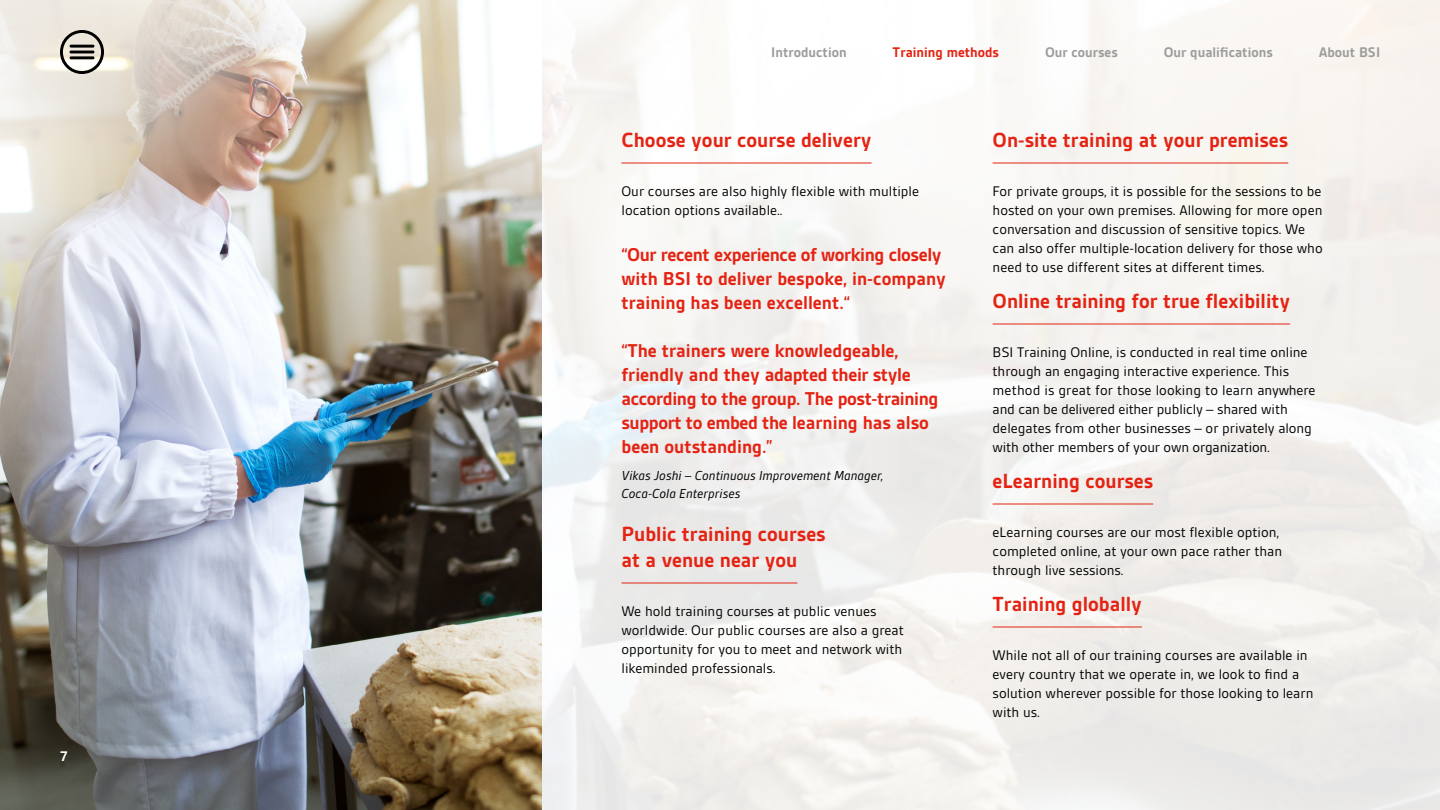
<style>
.page{position:relative;width:1440px;height:810px;background:#fff}
.page>*{position:absolute;margin:0;border:0;box-sizing:border-box;transform-origin:0 0}
.t1{font:700 22px/26px "BSI Gesta";color:#e42313}
.t2{font:700 20px/24px "BSI Gesta";color:#e42313}
.t3{font:15px/19px "BSI Gesta";color:#000}
.t4{font:700 15px "BSI Gesta";color:#9d9d9c}
.t5{font:700 15px "BSI Gesta";color:#e42313}
.t6{font:700 15px "BSI Gesta";color:#fff}
.t7{font:italic 14px/19px "BSI Gesta";color:#000}
</style>
<div class="page">
<img style="left:541px;top:0;width:899px;height:810px">
<img style="left:0;top:548px;width:541px;height:262px">
<img style="left:0;top:0;width:541px;height:548px">
<img style="left:0;top:0;width:397px;height:386px">
<svg style="left:60px;top:30px;width:44px;height:44px"></svg>
<hr style="left:621px;top:162px;width:251px;height:2px;background:#e42313">
<hr style="left:621px;top:582px;width:176px;height:2px;background:#e42313">
<hr style="left:993px;top:162px;width:295px;height:2px;background:#e42313">
<hr style="left:993px;top:324px;width:297px;height:1px;background:#e42313">
<hr style="left:993px;top:504px;width:160px;height:1px;background:#e42313">
<hr style="left:993px;top:626px;width:149px;height:2px;background:#e42313">
<p class="t6" style="left:60px;top:749px;width:9px">7</p>
<p class="t4" style="left:771px;top:45px;width:77px">Introduction</p>
<p class="t4" style="left:1045px;top:45px;width:74px">Our courses</p>
<p class="t4" style="left:1164px;top:45px;width:111px">Our qualifications</p>
<p class="t4" style="left:1319px;top:45px;width:63px">About BSI</p>
<p class="t5" style="left:893px;top:45px;width:108px">Training methods</p>
<h1 class="t1" style="left:621px;top:126px;width:252px">Choose your course delivery</h1>
<p class="t3" style="left:621px;top:181px;width:299px">Our courses are also highly flexible with multiple location options available..</p>
<h2 class="t2" style="left:621px;top:242px;width:326px">“Our recent experience of working closely with BSI to deliver bespoke, in-company training has been excellent.“</h2>
<h2 class="t2" style="left:621px;top:338px;width:318px">“The trainers were knowledgeable, friendly and they adapted their style according to the group. The post-training support to embed the learning has also been outstanding.”</h2>
<p class="t7" style="left:621px;top:466px;width:264px">Vikas Joshi – Continuous Improvement Manager,<br>Coca-Cola Enterprises</p>
<h1 class="t1" style="left:621px;top:520px;width:206px">Public training courses at a venue near you</h1>
<p class="t3" style="left:621px;top:601px;width:284px">We hold training courses at public venues worldwide. Our public courses are also a great opportunity for you to meet and network with likeminded professionals.</p>
<h1 class="t1" style="left:993px;top:126px;width:297px">On-site training at your premises</h1>
<p class="t3" style="left:993px;top:181px;width:332px">For private groups, it is possible for the sessions to be hosted on your own premises. Allowing for more open conversation and discussion of sensitive topics. We can also offer multiple-location delivery for those who need to use different sites at different times.</p>
<h1 class="t1" style="left:993px;top:287px;width:299px">Online training for true flexibility</h1>
<p class="t3" style="left:993px;top:342px;width:324px">BSI Training Online, is conducted in real time online through an engaging interactive experience. This method is great for those looking to learn anywhere and can be delivered either publicly – shared with delegates from other businesses – or privately along with other members of your own organization.</p>
<h1 class="t1" style="left:993px;top:467px;width:162px">eLearning courses</h1>
<p class="t3" style="left:993px;top:522px;width:291px">eLearning courses are our most flexible option, completed online, at your own pace rather than through live sessions.</p>
<h1 class="t1" style="left:993px;top:590px;width:151px">Training globally</h1>
<p class="t3" style="left:993px;top:645px;width:322px">While not all of our training courses are available in every country that we operate in, we look to find a solution wherever possible for those looking to learn with us.</p>
</div>
